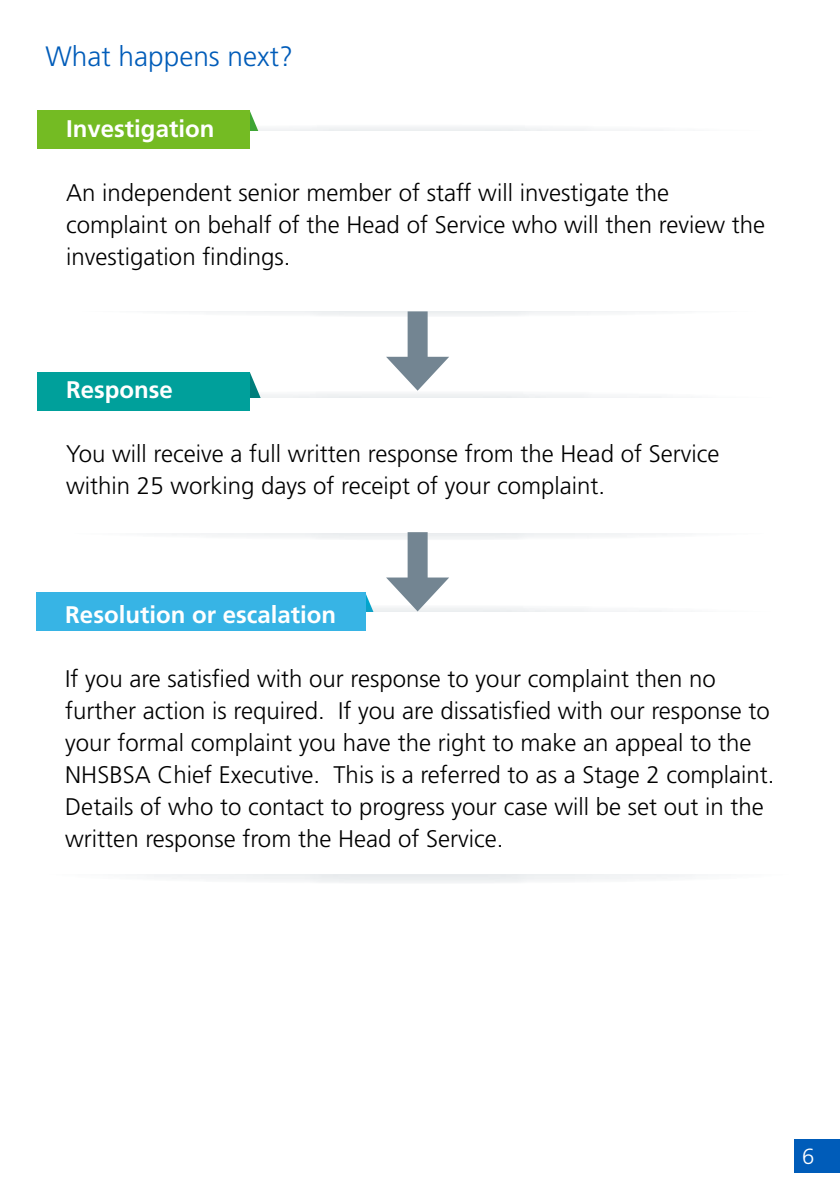
<style>
.page{position:relative;width:840px;height:1191px;background:#fff}
.page>*{position:absolute;margin:0;border:0;box-sizing:border-box;transform-origin:0 0}
.t1{font:300 28px "Frutiger LT Std";color:#005cb9}
.t2{font:300 24px/32px "Frutiger LT Std";color:#000}
.t3{font:700 24px "Frutiger LT Std";color:#fff}
.t4{font:300 22px "Frutiger LT Std";color:#fff}
</style>
<div class="page">
<div style="left:793px;top:1139px;width:46px;height:33px;background:#005cb9"></div>
<svg style="left:365px;top:592px;width:6px;height:13px"></svg>
<div style="left:45px;top:863px;width:746px;height:21px;background:#f2f4f5;border-radius:50%"></div>
<div style="left:45px;top:605px;width:746px;height:20px;background:#f4f5f6;border-radius:50%"></div>
<div style="left:45px;top:612px;width:746px;height:262px;background:#fff"></div>
<div style="left:45px;top:520px;width:746px;height:20px;background:#f5f6f7;border-radius:50%"></div>
<div style="left:45px;top:390px;width:746px;height:21px;background:#f4f5f6;border-radius:50%"></div>
<svg style="left:249px;top:372px;width:12px;height:26px"></svg>
<div style="left:45px;top:398px;width:746px;height:134px;background:#fff"></div>
<div style="left:47px;top:124px;width:746px;height:21px;background:#f5f6f7;border-radius:50%"></div>
<svg style="left:249px;top:111px;width:10px;height:20px"></svg>
<div style="left:46px;top:297px;width:746px;height:20px;background:#f6f7f8;border-radius:50%"></div>
<div style="left:47px;top:131px;width:746px;height:179px;background:#fff"></div>
<div style="left:37px;top:111px;width:212px;height:38px;background:#74bb23"></div>
<div style="left:37px;top:372px;width:212px;height:38px;background:#00a09b"></div>
<div style="left:36px;top:592px;width:329px;height:39px;background:#37b4e5"></div>
<div style="left:407px;top:311px;width:20px;height:59px;background:#738592"></div>
<svg style="left:386px;top:357px;width:63px;height:34px"></svg>
<div style="left:407px;top:532px;width:20px;height:59px;background:#738592"></div>
<svg style="left:386px;top:577px;width:63px;height:34px"></svg>
<p class="t1" style="left:45px;top:41px;width:249px">What happens next?</p>
<p class="t3" style="left:66px;top:115px;width:150px">Investigation</p>
<p class="t2" style="left:66px;top:177px;width:700px">An independent senior member of staff will investigate the complaint on behalf of the Head of Service who will then review the investigation findings.</p>
<p class="t3" style="left:66px;top:376px;width:108px">Response</p>
<p class="t2" style="left:66px;top:438px;width:654px">You will receive a full written response from the Head of Service within 25 working days of receipt of your complaint.</p>
<p class="t3" style="left:65px;top:600px;width:272px">Resolution or escalation</p>
<p class="t2" style="left:65px;top:663px;width:710px">If you are satisfied with our response to your complaint then no further action is required. If you are dissatisfied with our response to your formal complaint you have the right to make an appeal to the NHSBSA Chief Executive. This is a referred to as a Stage 2 complaint.<br>Details of who to contact to progress your case will be set out in the written response from the Head of Service.</p>
<p class="t4" style="left:801px;top:1144px;width:14px">6</p>
</div>
